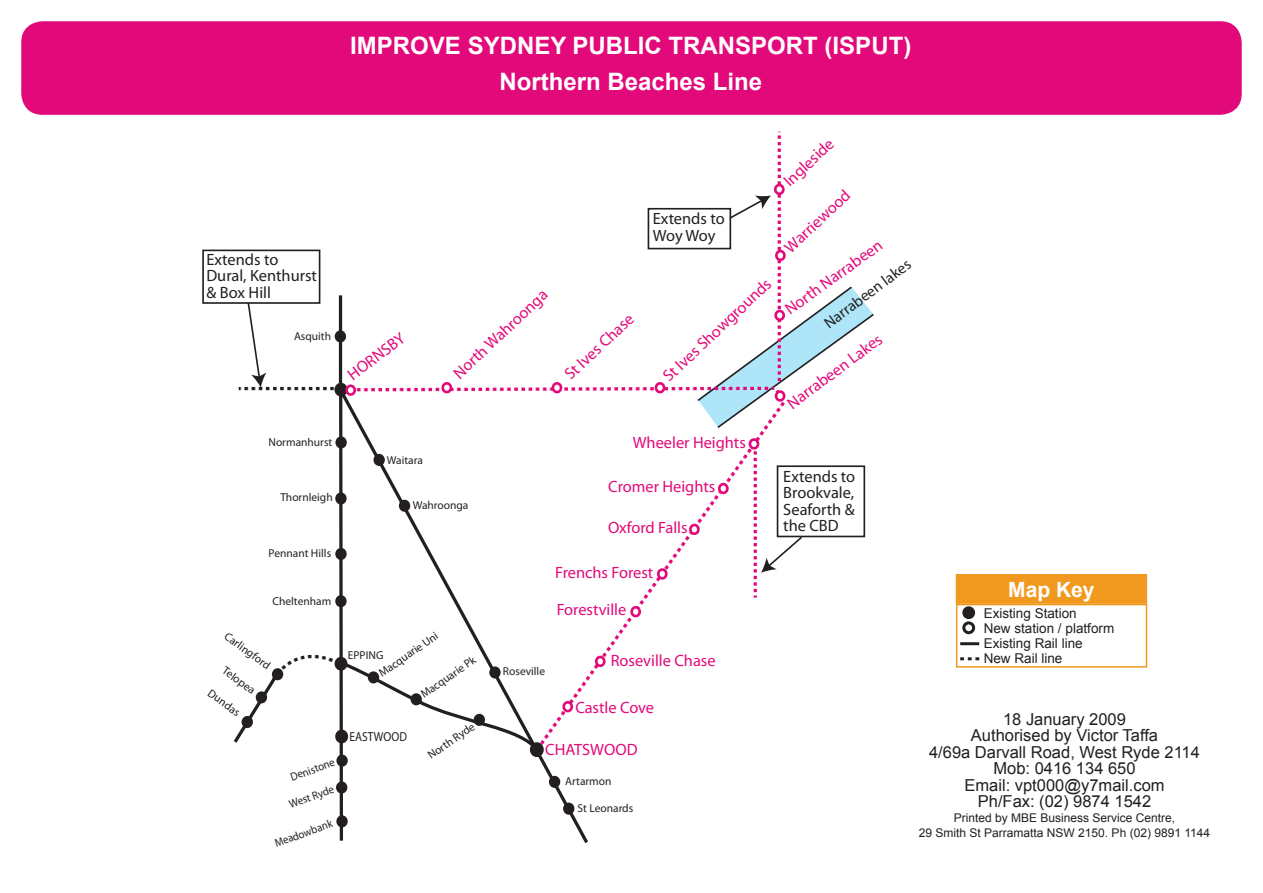
<style>
.page{position:relative;width:1263px;height:893px;background:#fff}
.page>*{position:absolute;margin:0;border:0;box-sizing:border-box;transform-origin:0 0}
.t1{font:700 24px/36px "Arial";color:#fff;text-align:center}
.t2{font:700 21px "Arial";color:#fff}
.t3{font:16.5px/16.5px "Arial";color:#231f20;text-align:center}
.t4{font:16.35px "Myriad Pro";color:#e2097a}
.t5{font:16.35px/16.4px "Myriad Pro";color:#231f20}
.t6{font:15.6px "Myriad Pro";color:#231f20}
.t7{font:13.5px/15px "Arial";color:#231f20}
.t8{font:13.05px "Myriad Pro";color:#231f20;scale:.87 1}
.t9{font:12px/15px "Arial";color:#231f20;text-align:center}
.t10{font:11.4px "Myriad Pro";color:#231f20}
.t11{font:11.4px "Myriad Pro";color:#231f20;scale:.94 1}
.t12{font:11.4px "Myriad Pro";color:#231f20;scale:.92 1}
</style>
<div class="page">
<svg style="left:591px;top:431px;width:174px;height:244px"></svg>
<svg style="left:337px;top:377px;width:254px;height:466px"></svg>
<div style="left:530px;top:742px;width:14px;height:15px;border:3px solid #231f20;border-radius:50%"></div>
<div style="left:338px;top:817px;width:8px;height:9px;background:#231f20;border-radius:50%"></div>
<div style="left:336px;top:815px;width:12px;height:12px;border:3px solid #231f20;border-radius:50%"></div>
<div style="left:338px;top:783px;width:8px;height:9px;background:#231f20;border-radius:50%"></div>
<div style="left:336px;top:781px;width:11px;height:12px;border:3px solid #231f20;border-radius:50%"></div>
<div style="left:565px;top:804px;width:8px;height:9px;background:#231f20;border-radius:50%"></div>
<div style="left:563px;top:803px;width:11px;height:12px;border:3px solid #231f20;border-radius:50%"></div>
<div style="left:551px;top:777px;width:8px;height:9px;background:#231f20;border-radius:50%"></div>
<div style="left:549px;top:776px;width:11px;height:12px;border:3px solid #231f20;border-radius:50%"></div>
<div style="left:337px;top:549px;width:8px;height:9px;background:#231f20;border-radius:50%"></div>
<div style="left:335px;top:548px;width:12px;height:12px;border:3px solid #231f20;border-radius:50%"></div>
<div style="left:337px;top:494px;width:8px;height:9px;background:#231f20;border-radius:50%"></div>
<div style="left:335px;top:492px;width:12px;height:12px;border:3px solid #231f20;border-radius:50%"></div>
<div style="left:337px;top:438px;width:8px;height:9px;background:#231f20;border-radius:50%"></div>
<div style="left:335px;top:436px;width:12px;height:12px;border:3px solid #231f20;border-radius:50%"></div>
<div style="left:375px;top:455px;width:8px;height:9px;background:#231f20;border-radius:50%"></div>
<div style="left:373px;top:454px;width:12px;height:12px;border:3px solid #231f20;border-radius:50%"></div>
<div style="left:400px;top:501px;width:9px;height:9px;background:#231f20;border-radius:50%"></div>
<div style="left:399px;top:500px;width:11px;height:12px;border:3px solid #231f20;border-radius:50%"></div>
<div style="left:336px;top:384px;width:10px;height:11px;background:#231f20;border-radius:50%"></div>
<div style="left:334px;top:383px;width:13px;height:13px;border:3px solid #231f20;border-radius:50%"></div>
<div style="left:338px;top:756px;width:8px;height:9px;background:#231f20;border-radius:50%"></div>
<div style="left:336px;top:755px;width:12px;height:12px;border:3px solid #231f20;border-radius:50%"></div>
<div style="left:564px;top:702px;width:8px;height:9px;background:#fff;border-radius:50%"></div>
<div style="left:562px;top:701px;width:11px;height:11px;border:3px solid #e2097a;border-radius:50%"></div>
<div style="left:596px;top:657px;width:8px;height:9px;background:#fff;border-radius:50%"></div>
<div style="left:595px;top:656px;width:11px;height:11px;border:3px solid #e2097a;border-radius:50%"></div>
<div style="left:632px;top:607px;width:8px;height:9px;background:#fff;border-radius:50%"></div>
<div style="left:630px;top:606px;width:11px;height:11px;border:3px solid #e2097a;border-radius:50%"></div>
<div style="left:337px;top:597px;width:8px;height:8px;background:#231f20;border-radius:50%"></div>
<div style="left:335px;top:595px;width:12px;height:12px;border:3px solid #231f20;border-radius:50%"></div>
<div style="left:750px;top:439px;width:8px;height:9px;background:#fff;border-radius:50%"></div>
<div style="left:749px;top:438px;width:10px;height:12px;border:3px solid #e2097a;border-radius:50%"></div>
<div style="left:719px;top:484px;width:8px;height:9px;background:#fff;border-radius:50%"></div>
<div style="left:718px;top:483px;width:11px;height:11px;border:3px solid #e2097a;border-radius:50%"></div>
<div style="left:690px;top:525px;width:8px;height:9px;background:#fff;border-radius:50%"></div>
<div style="left:689px;top:524px;width:11px;height:11px;border:3px solid #e2097a;border-radius:50%"></div>
<div style="left:658px;top:569px;width:8px;height:9px;background:#fff;border-radius:50%"></div>
<div style="left:657px;top:568px;width:11px;height:12px;border:3px solid #e2097a;border-radius:50%"></div>
<hr style="left:339px;top:295px;width:3px;height:95px;background:#231f20">
<div style="left:335px;top:330px;width:11px;height:12px;border:3px solid #231f20;border-radius:50%"></div>
<div style="left:202px;top:250px;width:118px;height:54px;border:2px solid #231f20"></div>
<svg style="left:233px;top:643px;width:309px;height:112px"></svg>
<div style="left:345px;top:384px;width:11px;height:12px;border:3px solid #e2097a;border-radius:50%"></div>
<svg style="left:239px;top:301px;width:102px;height:89px"></svg>
<div style="left:777px;top:465px;width:88px;height:72px;border:2px solid #231f20"></div>
<svg style="left:754px;top:445px;width:50px;height:153px"></svg>
<svg style="left:347px;top:132px;width:527px;height:298px"></svg>
<div style="left:648px;top:208px;width:83px;height:41px;border:2px solid #231f20"></div>
<div style="left:776px;top:251px;width:8px;height:9px;background:#fff;border-radius:50%"></div>
<div style="left:775px;top:250px;width:11px;height:11px;border:3px solid #e2097a;border-radius:50%"></div>
<div style="left:21px;top:21px;width:1221px;height:94px;background:#e2097a;border-radius:21px"></div>
<div style="left:956px;top:575px;width:190px;height:28px;background:#f1991f"></div>
<div style="left:956px;top:574px;width:191px;height:30px;border:2px solid #f1991f"></div>
<div style="left:956px;top:604px;width:191px;height:64px;border:2px solid #f1991f"></div>
<div style="left:963px;top:607px;width:11px;height:11px;background:#231f20;border-radius:50%"></div>
<div style="left:962px;top:606px;width:13px;height:13px;border:2px solid #231f20;border-radius:50%"></div>
<div style="left:962px;top:621px;width:13px;height:13px;border:3px solid #231f20;border-radius:50%"></div>
<hr style="left:960px;top:642px;width:19px;height:3px;background:#231f20">
<svg style="left:960px;top:657px;width:19px;height:3px"></svg>
<h1 class="t1" style="left:350px;top:28px;width:562px">IMPROVE SYDNEY PUBLIC TRANSPORT (ISPUT)<br>Northern Beaches Line</h1>
<p class="t5" style="left:206px;top:251px;width:112px">Extends to<br>Dural, Kenthurst &amp; Box Hill</p>
<p class="t10" style="left:294px;top:329px;width:39px">Asquith</p>
<p class="t10" style="left:268px;top:435px;width:65px">Normanhurst</p>
<p class="t10" style="left:280px;top:490px;width:54px">Thornleigh</p>
<p class="t10" style="left:269px;top:546px;width:64px">Pennant Hills</p>
<p class="t10" style="left:272px;top:594px;width:60px">Cheltenham</p>
<p class="t10" style="left:230px;top:629px;width:55px;rotate:36deg">Carlingford</p>
<p class="t10" style="left:228px;top:663px;width:39px;rotate:36deg">Telopea</p>
<p class="t10" style="left:213px;top:686px;width:38px;rotate:36deg">Dundas</p>
<p class="t11" style="left:288px;top:771px;width:51px;rotate:-20deg">Denistone</p>
<p class="t11" style="left:287px;top:798px;width:51px;rotate:-20deg">West Ryde</p>
<p class="t12" style="left:273px;top:837px;width:67px;rotate:-20deg">Meadowbank</p>
<p class="t4" style="left:344px;top:368px;width:69px;rotate:-37deg">HORNSBY</p>
<p class="t4" style="left:449px;top:368px;width:124px;rotate:-43deg">North Wahroonga</p>
<p class="t10" style="left:387px;top:453px;width:38px">Waitara</p>
<p class="t10" style="left:413px;top:498px;width:57px">Wahroonga</p>
<p class="t4" style="left:560px;top:369px;width:90px;rotate:-43deg">St Ives Chase</p>
<p class="t5" style="left:653px;top:210px;width:73px">Extends to<br>Woy Woy</p>
<p class="t4" style="left:658px;top:371px;width:143px;rotate:-43deg">St Ives Showgrounds</p>
<p class="t4" style="left:633px;top:432px;width:114px">Wheeler Heights</p>
<p class="t4" style="left:608px;top:476px;width:109px">Cromer Heights</p>
<p class="t4" style="left:608px;top:518px;width:81px">Oxford Falls</p>
<p class="t4" style="left:779px;top:176px;width:64px;rotate:-43deg">Ingleside</p>
<p class="t4" style="left:780px;top:242px;width:85px;rotate:-43deg">Warriewood</p>
<p class="t6" style="left:820px;top:317px;width:106px;rotate:-37deg">Narrabeen lakes</p>
<p class="t4" style="left:781px;top:303px;width:117px;rotate:-36deg">North Narrabeen</p>
<p class="t4" style="left:783px;top:397px;width:115px;rotate:-37deg">Narrabeen Lakes</p>
<p class="t5" style="left:783px;top:468px;width:73px;text-align:justify">Extends to Brookvale, Seaforth &amp; the CBD</p>
<p class="t10" style="left:376px;top:668px;width:71px;rotate:-35deg">Macquarie Uni</p>
<p class="t10" style="left:348px;top:648px;width:37px">EPPING</p>
<p class="t10" style="left:418px;top:689px;width:66px;rotate:-35deg">Macquarie Pk</p>
<p class="t8" style="left:349px;top:729px;width:68px">EASTWOOD</p>
<p class="t10" style="left:425px;top:751px;width:56px;rotate:-35deg">North Ryde</p>
<p class="t4" style="left:555px;top:562px;width:100px">Frenchs Forest</p>
<p class="t4" style="left:557px;top:600px;width:71px">Forestville</p>
<p class="t10" style="left:503px;top:664px;width:44px">Roseville</p>
<p class="t4" style="left:611px;top:651px;width:106px">Roseville Chase</p>
<p class="t4" style="left:575px;top:697px;width:80px">Castle Cove</p>
<p class="t4" style="left:545px;top:739px;width:94px">CHATSWOOD</p>
<p class="t10" style="left:565px;top:774px;width:48px">Artarmon</p>
<p class="t10" style="left:578px;top:801px;width:57px">St Leonards</p>
<p class="t2" style="left:1008px;top:575px;width:88px">Map Key</p>
<p class="t7" style="left:984px;top:606px;width:132px">Existing Station<br>New station / platform<br>Existing Rail line<br>New Rail line</p>
<p class="t3" style="left:929px;top:711px;width:272px">18 January 2009<br>Authorised by Victor Taffa<br>4/69a Darvall Road, West Ryde 2114<br>Mob: 0416 134 650<br>Email: vpt000@y7mail.com<br>Ph/Fax: (02) 9874 1542</p>
<p class="t9" style="left:919px;top:811px;width:293px">Printed by MBE Business Service Centre,<br>29 Smith St Parramatta NSW 2150. Ph (02) 9891 1144</p>
</div>
